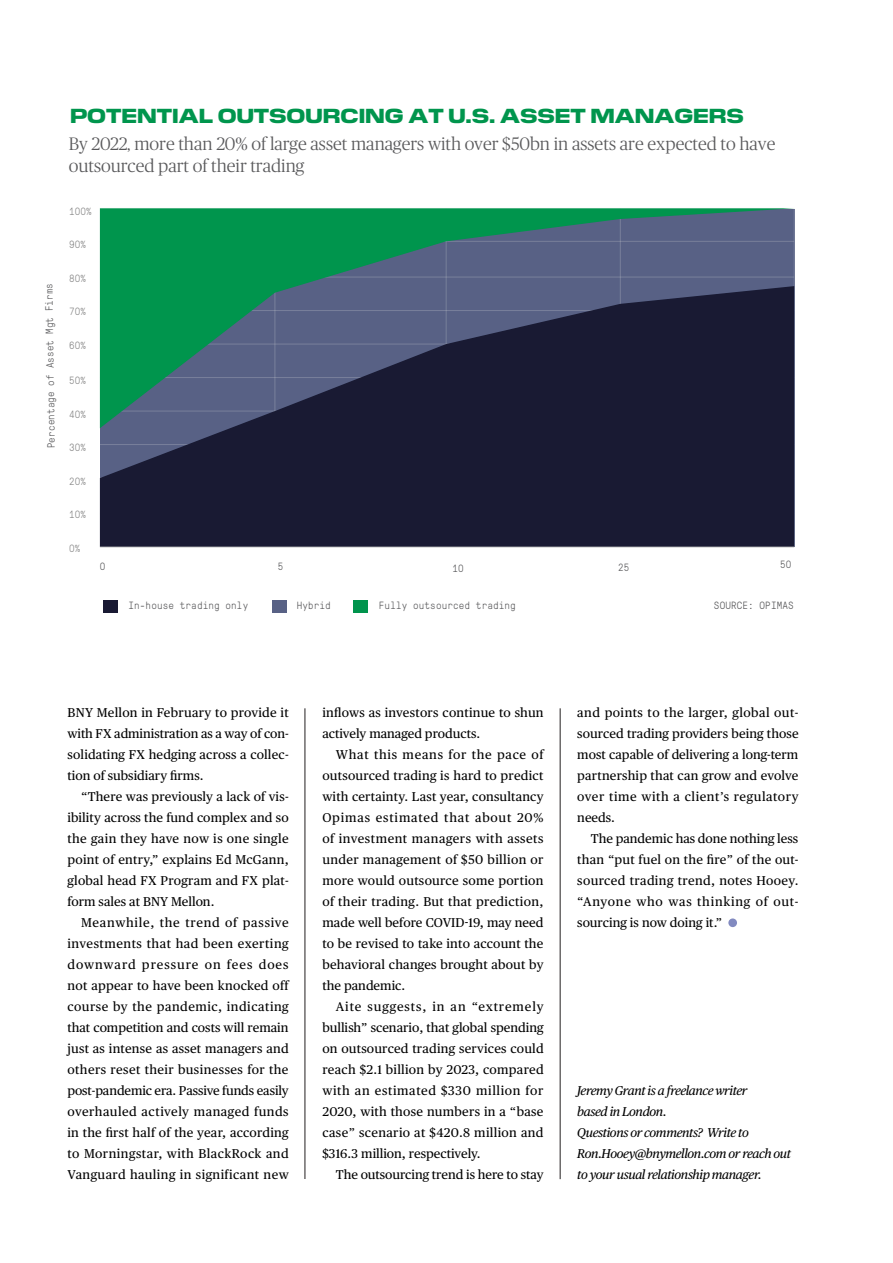
<style>
.page{position:relative;width:893px;height:1263px;background:#fff}
.page>*{position:absolute;margin:0;border:0;box-sizing:border-box;transform-origin:0 0}
.t1{font:800 20.25px "Pilat Wide";color:#00954d}
.t2{font:300 18px/21.6px "Publico Headline";color:#59595b}
._01_-_Body_Justified{font:12.75px/21px "Publico Text";letter-spacing:.015em;color:#000;text-align:justify}
._01_-_Author_Byline{font:italic 12.75px/21px "Publico Text";letter-spacing:-.03em;color:#000}
.t3{font:300 10.5px "GT Pressura Mono";letter-spacing:.01em;color:#59595b}
.t4{font:300 10.5px "GT Pressura Mono";letter-spacing:.01em;color:#868686}
</style>
<div class="page">
<hr style="left:305px;top:708px;width:1px;height:471px;background:#231f20">
<hr style="left:560px;top:708px;width:1px;height:471px;background:#231f20">
<div style="left:728px;top:918px;width:9px;height:9px;background:#828ac0;border-radius:50%"></div>
<hr style="left:794px;top:208px;width:1px;height:339px;background:#d9d9d9">
<div style="left:103px;top:600px;width:14px;height:13px;background:#191a33"></div>
<div style="left:273px;top:600px;width:14px;height:13px;background:#586185"></div>
<div style="left:353px;top:600px;width:14px;height:13px;background:#00944d"></div>
<div style="left:100px;top:428px;width:694px;height:119px;background:#191a33"></div>
<svg style="left:100px;top:208px;width:694px;height:220px;background:#2c585b"></svg>
<p class="t3" style="left:44px;top:448px;width:167px;rotate:-91deg">Percentage of Asset Mgt Firms</p>
<h1 class="t1" style="left:70px;top:101px;width:675px">POTENTIAL OUTSOURCING AT U.S. ASSET MANAGERS</h1>
<h2 class="t2" style="left:69px;top:132px;width:708px">By 2022, more than 20% of large asset managers with over $50bn in assets are expected to have outsourced part of their trading</h2>
<p class="t4" style="left:69px;top:203px;width:24px">100%</p>
<p class="t4" style="left:69px;top:237px;width:19px">90%</p>
<p class="t4" style="left:69px;top:270px;width:19px">80%</p>
<p class="t4" style="left:69px;top:304px;width:19px">70%</p>
<p class="t4" style="left:69px;top:337px;width:19px">60%</p>
<p class="t4" style="left:69px;top:373px;width:19px">50%</p>
<p class="t4" style="left:69px;top:407px;width:19px">40%</p>
<p class="t4" style="left:69px;top:440px;width:19px">30%</p>
<p class="t4" style="left:69px;top:474px;width:19px">20%</p>
<p class="t4" style="left:69px;top:507px;width:19px">10%</p>
<p class="t4" style="left:69px;top:541px;width:13px">0%</p>
<p class="t3" style="left:100px;top:558px;width:7px">0</p>
<p class="t3" style="left:278px;top:558px;width:7px">5</p>
<p class="t3" style="left:452px;top:560px;width:13px">10</p>
<p class="t3" style="left:618px;top:559px;width:13px">25</p>
<p class="t3" style="left:780px;top:557px;width:13px">50</p>
<p class="t3" style="left:129px;top:598px;width:121px">In-house trading only</p>
<p class="t3" style="left:297px;top:598px;width:36px">Hybrid</p>
<p class="t3" style="left:379px;top:598px;width:138px">Fully outsourced trading</p>
<p class="t3" style="left:714px;top:598px;width:81px">SOURCE: OPIMAS</p>
<p class="_01_-_Body_Justified" style="left:68px;top:701px;width:223px">BNY Mellon in February to provide it with FX administration as a way of con&shy;solidating FX hedging across a collec&shy;tion of subsidiary firms.</p>
<p class="_01_-_Body_Justified" style="left:68px;top:785px;width:223px;text-indent:14px">“There was previously a lack of vis&shy;ibility across the fund complex and so the gain they have now is one single point of entry,” explains Ed McGann, global head FX Program and FX plat&shy;form sales at BNY Mellon.</p>
<p class="_01_-_Body_Justified" style="left:68px;top:911px;width:223px;text-indent:14px">Meanwhile, the trend of passive investments that had been exerting downward pressure on fees does not appear to have been knocked off course by the pandemic, indicating that competition and costs will remain just as intense as asset managers and others reset their businesses for the post-pandemic era. Passive funds easily overhauled actively managed funds in the first half of the year, according to Morningstar, with BlackRock and Vanguard hauling in significant new</p>
<p class="_01_-_Body_Justified" style="left:322px;top:701px;width:223px">inflows as investors continue to shun actively managed products.</p>
<p class="_01_-_Body_Justified" style="left:322px;top:743px;width:223px;text-indent:14px">What this means for the pace of outsourced trading is hard to predict with certainty. Last year, consultancy Opimas estimated that about 20% of investment managers with assets under management of $50 billion or more would outsource some portion of their trading. But that prediction, made well before COVID-19, may need to be revised to take into account the behavioral changes brought about by the pandemic.</p>
<p class="_01_-_Body_Justified" style="left:322px;top:995px;width:223px;text-indent:14px">Aite suggests, in an “extremely bullish” scenario, that global spending on outsourced trading services could reach $2.1 billion by 2023, compared with an estimated $330 million for 2020, with those numbers in a “base case” scenario at $420.8 million and $316.3 million, respectively.</p>
<p class="_01_-_Body_Justified" style="left:336px;top:1163px;width:209px">The outsourcing trend is here to stay</p>
<p class="_01_-_Body_Justified" style="left:577px;top:701px;width:223px">and points to the larger, global out&shy;sourced trading providers being those most capable of delivering a long-term partnership that can grow and evolve over time with a client’s regulatory needs.</p>
<p class="_01_-_Body_Justified" style="left:577px;top:827px;width:223px;text-indent:14px">The pandemic has done nothing less than “put fuel on the fire” of the out&shy;sourced trading trend, notes Hooey. “Anyone who was thinking of out&shy;sourcing is now doing it.”</p>
<p class="_01_-_Author_Byline" style="left:577px;top:1079px;width:172px">Jeremy Grant is a freelance writer based in London.</p>
<p class="_01_-_Author_Byline" style="left:577px;top:1121px;width:173px">Questions or comments? Write to</p>
<p class="_01_-_Author_Byline" style="left:577px;top:1142px;width:215px">Ron.Hooey@bnymellon.com or reach out to your usual relationship manager.</p>
</div>
